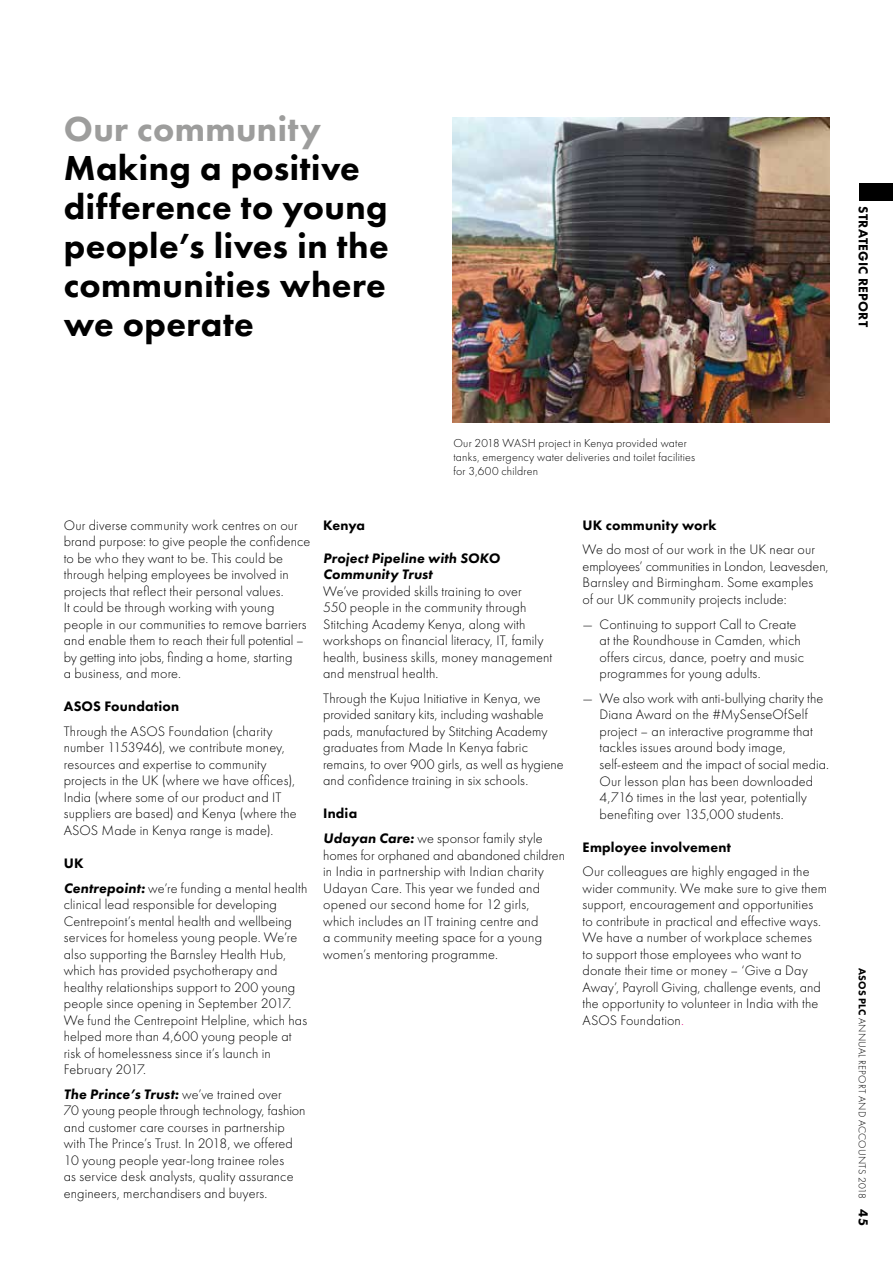
<style>
.page{position:relative;width:893px;height:1263px;background:#fff}
.page>*{position:absolute;margin:0;border:0;box-sizing:border-box;transform-origin:0 0}
.t1{font:800 36px/39px "Futura PT";letter-spacing:.01em;color:#000}
.t2{font:800 36px "Futura PT";letter-spacing:.01em;color:#9d9d9c}
.t3{font:300 14.25px/16.5px "Futura PT";letter-spacing:.01em;color:#000}
.t4{font:800 14.25px "Futura PT";letter-spacing:.01em;color:#000}
.t5{font:italic 800 14.25px/16.5px "Futura PT";letter-spacing:.01em;color:#000}
.t6{font:800 13.5px "Futura PT";letter-spacing:.015em;color:#000}
.t7{font:300 12px/14.2px "Futura PT";letter-spacing:.015em;color:#000}
.t8{font:300 10.5px "Futura PT";letter-spacing:.02em;color:#000}
.s1{font-weight:800}
.s2{font-weight:800;font-style:italic}
.s3{color:#e6007d}
.s4{font-weight:800;font-size:13.5px}
</style>
<div class="page">
<img style="left:453px;top:117px;width:376px;height:305px">
<div style="left:859px;top:183px;width:34px;height:17px;background:#000"></div>
<h1 class="t2" style="left:64px;top:107px;width:259px">Our community</h1>
<h1 class="t1" style="left:64px;top:148px;width:326px">Making a positive difference to young people’s lives in the communities where we operate</h1>
<p class="t6" style="left:872px;top:206px;width:122px;rotate:90deg">STRATEGIC REPORT</p>
<p class="t7" style="left:453px;top:436px;width:243px">Our 2018 WASH project in Kenya provided water tanks, emergency water deliveries and toilet facilities for 3,600 children</p>
<p class="t3" style="left:64px;top:517px;width:248px">Our diverse community work centres on our brand purpose: to give people the confidence to be who they want to be. This could be through helping employees be involved in projects that reflect their personal values.<br>It could be through working with young people in our communities to remove barriers and enable them to reach their full potential – by getting into jobs, finding a home, starting<br>a business, and more.</p>
<p class="t4" style="left:64px;top:697px;width:117px">ASOS Foundation</p>
<p class="t3" style="left:64px;top:723px;width:235px">Through the ASOS Foundation (charity number 1153946), we contribute money, resources and expertise to community projects in the UK (where we have offices), India (where some of our product and IT suppliers are based) and Kenya (where the ASOS Made in Kenya range is made).</p>
<p class="t3" style="left:64px;top:851px;width:245px;line-height:24.8px"><span class="s1">UK<br></span><span class="s2">Centrepoint:</span> we’re funding a mental health</p>
<p class="t3" style="left:64px;top:896px;width:245px">clinical lead responsible for developing Centrepoint’s mental health and wellbeing services for homeless young people. We’re also supporting the Barnsley Health Hub, which has provided psychotherapy and healthy relationships support to 200 young people since opening in September 2017.<br>We fund the Centrepoint Helpline, which has helped more than 4,600 young people at risk of homelessness since it’s launch in February 2017.</p>
<p class="t3" style="left:64px;top:1086px;width:243px"><span class="s2">The Prince’s Trust:</span> we’ve trained over<br>70 young people through technology, fashion and customer care courses in partnership with The Prince’s Trust. In 2018, we offered 10 young people year-long trainee roles<br>as service desk analysts, quality assurance engineers, merchandisers and buyers.</p>
<p class="t4" style="left:323px;top:516px;width:43px">Kenya</p>
<p class="t5" style="left:323px;top:549px;width:178px">Project Pipeline with SOKO<br>Community Trust</p>
<p class="t3" style="left:323px;top:583px;width:231px">We’ve provided skills training to over<br>550 people in the community through Stitching Academy Kenya, along with workshops on financial literacy, IT, family health, business skills, money management and menstrual health.</p>
<p class="t3" style="left:323px;top:690px;width:242px">Through the Kujua Initiative in Kenya, we provided sanitary kits, including washable pads, manufactured by Stitching Academy graduates from Made In Kenya fabric remains, to over 900 girls, as well as hygiene and confidence training in six schools.</p>
<p class="t3" style="left:323px;top:801px;width:221px;line-height:24.8px"><span class="s1">India<br></span><span class="s2">Udayan Care:</span> we sponsor family style</p>
<p class="t3" style="left:323px;top:847px;width:243px">homes for orphaned and abandoned children in India in partnership with Indian charity Udayan Care. This year we funded and opened our second home for 12 girls, which includes an IT training centre and<br>a community meeting space for a young women’s mentoring programme.</p>
<p class="t4" style="left:583px;top:516px;width:135px">UK community work</p>
<p class="t3" style="left:583px;top:541px;width:248px">We do most of our work in the UK near our employees’ communities in London, Leavesden, Barnsley and Birmingham. Some examples<br>of our UK community projects include:</p>
<p class="t3" style="left:600px;top:616px;width:206px;text-indent:-17px">— Continuing to support Call to Create at the Roundhouse in Camden, which offers circus, dance, poetry and music programmes for young adults.</p>
<p class="t3" style="left:600px;top:690px;width:231px;text-indent:-17px">— We also work with anti-bullying charity the Diana Award on the #MySenseOfSelf project – an interactive programme that tackles issues around body image, self-esteem and the impact of social media.<br>Our lesson plan has been downloaded 4,716 times in the last year, potentially benefiting over 135,000 students.</p>
<p class="t4" style="left:583px;top:838px;width:150px">Employee involvement</p>
<p class="t3" style="left:583px;top:863px;width:246px">Our colleagues are highly engaged in the wider community. We make sure to give them support, encouragement and opportunities<br>to contribute in practical and effective ways.<br>We have a number of workplace schemes<br>to support those employees who want to donate their time or money – ‘Give a Day Away’, Payroll Giving, challenge events, and the opportunity to volunteer in India with the ASOS Foundation<span class="s3">.</span></p>
<p class="t8" style="left:868px;top:968px;width:260px;rotate:90deg"><span class="s1">ASOS PLC</span> ANNUAL REPORT AND ACCOUNTS 2018 <span class="s4">45</span></p>
</div>
